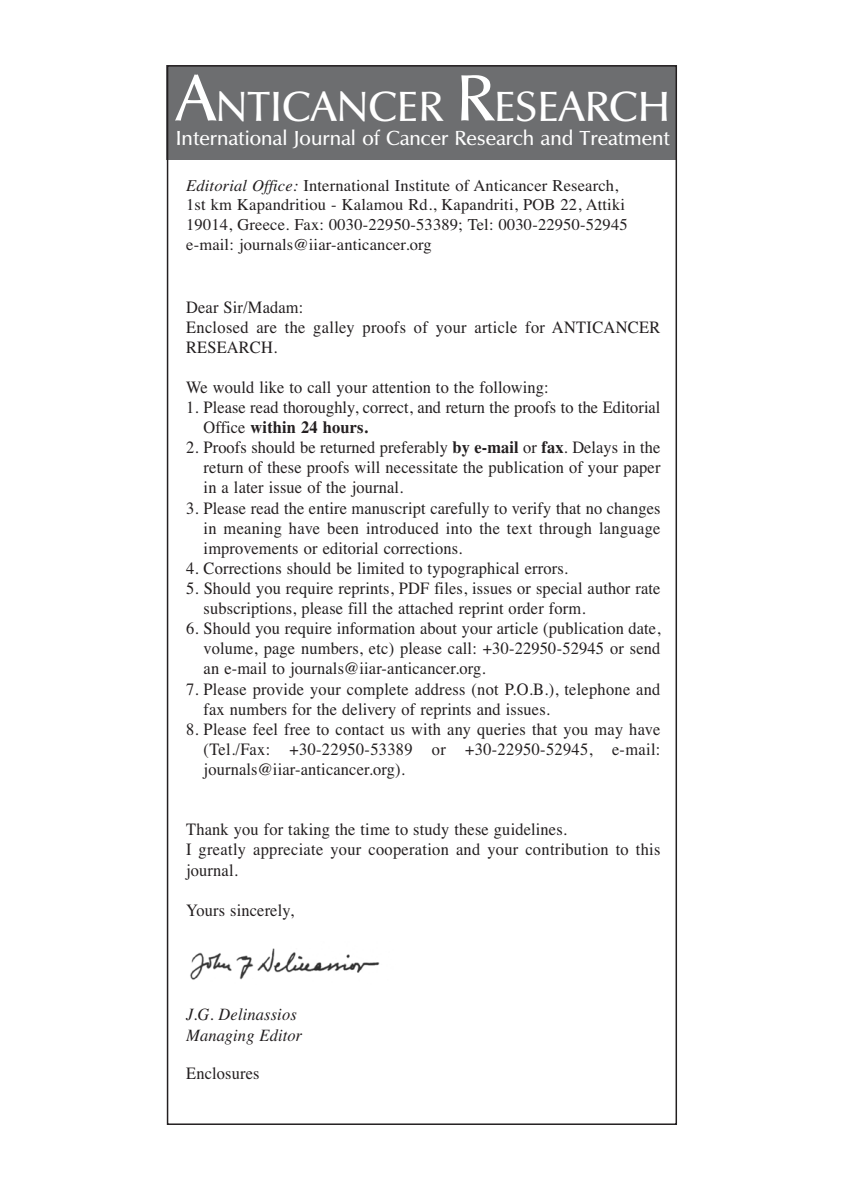
<style>
.page{position:relative;width:864px;height:1191px;background:#fff}
.page>*{position:absolute;margin:0;border:0;box-sizing:border-box;transform-origin:0 0}
.t1{font:43.5px "UB Optima";color:#fff}
.t2{font:21px "UB Optima";color:#fff}
.t3{font:17.25px/20.1px "Times";letter-spacing:.01em;color:#231f20;scale:.95 1}
.t4{font:italic 17.25px/20.7px "Times";letter-spacing:.01em;color:#231f20;scale:.95 1}
.t5{font:16.5px/19.8px "Times";letter-spacing:.01em;color:#231f20}
.s1{font-size:67.5px}
.s2{font-style:italic}
.s3{font-weight:700}
</style>
<div class="page">
<div style="left:167px;top:65px;width:510px;height:95px;background:#6d6e70"></div>
<img style="left:190px;top:948px;width:190px;height:32px">
<h1 class="t1" style="left:176px;top:80px;width:496px"><span class="s1">A</span>NTICANCER <span class="s1">R</span>ESEARCH</h1>
<p class="t2" style="left:176px;top:125px;width:496px">International Journal of Cancer Research and Treatment</p>
<p class="t5" style="left:186px;top:177px;width:443px"><span class="s2">Editorial Office:</span> International Institute of Anticancer Research, 1st km Kapandritiou - Kalamou Rd., Kapandriti, POB 22, Attiki 19014, Greece. Fax: 0030-22950-53389; Tel: 0030-22950-52945 e-mail: journals@iiar-anticancer.org</p>
<p class="t3" style="left:186px;top:298px;width:501px">Dear Sir/Madam:<br>Enclosed are the galley proofs of your article for ANTICANCER<br>RESEARCH.</p>
<p class="t3" style="left:186px;top:379px;width:383px">We would like to call your attention to the following:</p>
<p class="t3" style="left:204px;top:399px;width:482px;text-indent:-17px">1. Please read thoroughly, correct, and return the proofs to the Editorial<br>Office <span class="s3">within 24 hours.</span></p>
<p class="t3" style="left:204px;top:439px;width:482px;text-align:justify;text-indent:-17px">2. Proofs should be returned preferably <span class="s3">by e-mail</span> or <span class="s3">fax</span>. Delays in the return of these proofs will necessitate the publication of your paper in a later issue of the journal.</p>
<p class="t3" style="left:204px;top:499px;width:482px;text-align:justify;text-indent:-17px">3. Please read the entire manuscript carefully to verify that no changes in meaning have been introduced into the text through language improvements or editorial corrections.</p>
<p class="t3" style="left:186px;top:560px;width:403px">4. Corrections should be limited to typographical errors.</p>
<p class="t3" style="left:204px;top:580px;width:482px;text-indent:-17px">5. Should you require reprints, PDF files, issues or special author rate subscriptions, please fill the attached reprint order form.</p>
<p class="t3" style="left:204px;top:620px;width:482px;text-align:justify;text-indent:-17px">6. Should you require information about your article (publication date, volume, page numbers, etc) please call: +30-22950-52945 or send an e-mail to journals@iiar-anticancer.org.</p>
<p class="t3" style="left:204px;top:680px;width:482px;text-indent:-17px">7. Please provide your complete address (not P.O.B.), telephone and fax numbers for the delivery of reprints and issues.</p>
<p class="t3" style="left:204px;top:720px;width:482px;text-align:justify;text-indent:-17px">8. Please feel free to contact us with any queries that you may have (Tel./Fax: +30-22950-53389 or +30-22950-52945, e-mail: journals@iiar-anticancer.org).</p>
<p class="t3" style="left:186px;top:821px;width:501px">Thank you for taking the time to study these guidelines.<br>I greatly appreciate your cooperation and your contribution to this journal.</p>
<p class="t3" style="left:186px;top:901px;width:115px">Yours sincerely,</p>
<p class="t4" style="left:186px;top:1005px;width:124px">J.G. Delinassios<br>Managing Editor</p>
<p class="t3" style="left:186px;top:1064px;width:79px">Enclosures</p>
</div>
